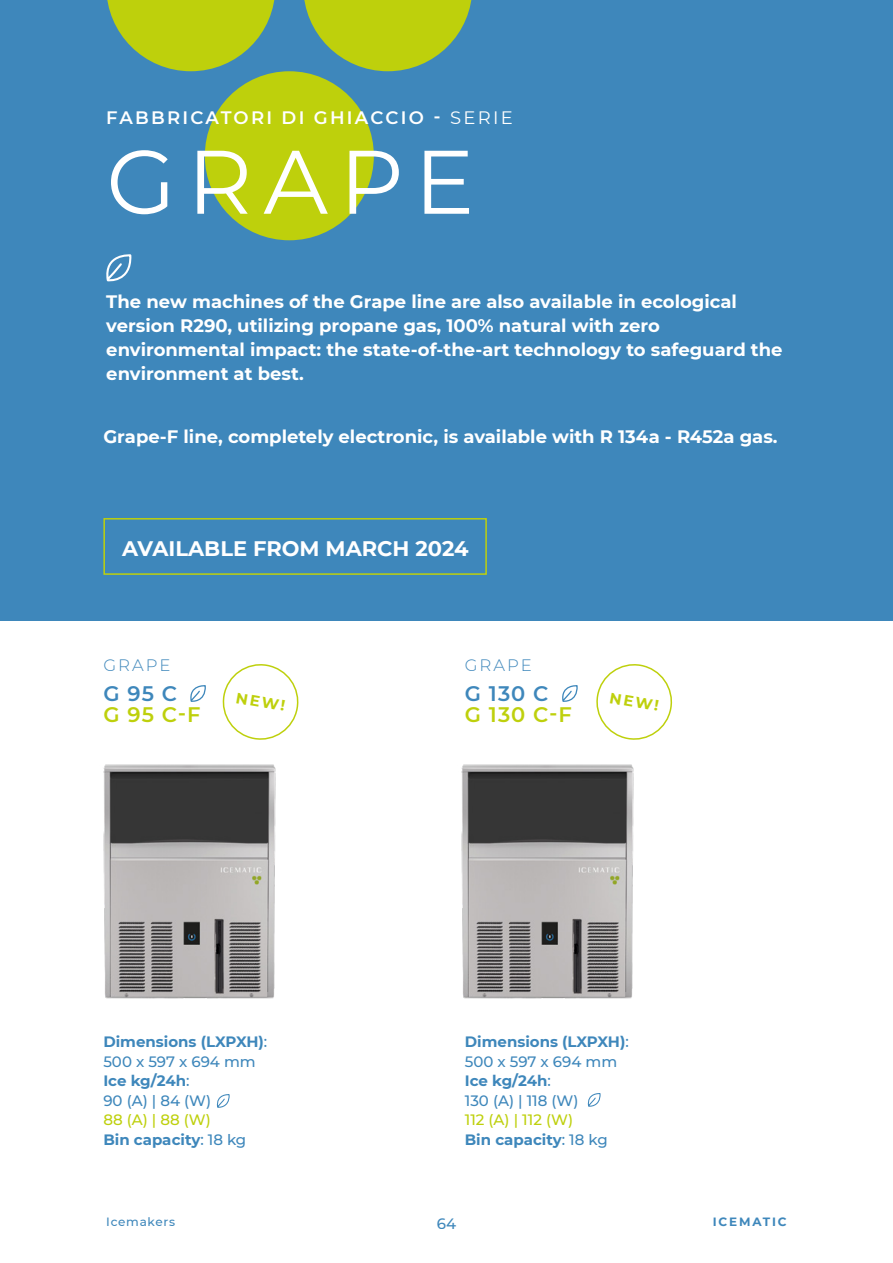
<style>
.page{position:relative;width:893px;height:1263px;background:#fff}
.page>*{position:absolute;margin:0;border:0;box-sizing:border-box;transform-origin:0 0}
.t1{font:90px "Montserrat";letter-spacing:.125em;color:#fff}
.t2{font:700 21px "Montserrat";color:#fff}
.t3{font:600 21px "Montserrat";color:#bed00c}
.t4{font:600 21px "Montserrat";color:#3e87bb}
.t5{font:700 18px/24px "Montserrat";color:#fff}
.t6{font:600 18px "Montserrat";letter-spacing:.125em;color:#fff}
.t7{font:300 16.5px "Montserrat";letter-spacing:.125em;color:#3e87bb}
.t8{font:500 15px/19.5px "Montserrat";color:#bed00c}
.t9{font:500 15px/19.5px "Montserrat";color:#3e87bb}
.t10{font:700 15px/19.5px "Montserrat";color:#3e87bb}
.t11{font:700 15px "Montserrat";color:#bed00c}
.t12{font:500 12px "Montserrat";letter-spacing:.06em;color:#3e87bb}
.t13{font:700 12px "Montserrat";letter-spacing:.15em;color:#3e87bb}
.s1{font-weight:400}
.s2{font-weight:500}
.s3{font-weight:700;color:#3e87bb}
.s4{color:#3e87bb}
.s5{font-weight:700}
</style>
<div class="page">
<div style="left:0;top:0;width:893px;height:621px;background:#3e87bb"></div>
<div style="left:205px;top:71px;width:169px;height:169px;background:#bed00c;border-radius:50%"></div>
<svg style="left:107px;top:0;width:168px;height:71px"></svg>
<svg style="left:304px;top:0;width:168px;height:71px"></svg>
<img style="left:103px;top:764px;width:173px;height:235px">
<img style="left:461px;top:764px;width:173px;height:235px">
<svg style="left:190px;top:685px;width:16px;height:17px"></svg>
<svg style="left:562px;top:685px;width:16px;height:17px"></svg>
<svg style="left:216px;top:1094px;width:14px;height:14px"></svg>
<svg style="left:587px;top:1093px;width:14px;height:14px"></svg>
<svg style="left:106px;top:254px;width:26px;height:28px"></svg>
<div style="left:103px;top:518px;width:384px;height:57px;border:2px solid #bed00c"></div>
<svg style="left:222px;top:664px;width:77px;height:76px"></svg>
<svg style="left:596px;top:664px;width:77px;height:76px"></svg>
<p class="t6" style="left:106px;top:105px;width:408px">FABBRICATORI DI GHIACCIO - <span class="s1">SERIE</span></p>
<h1 class="t1" style="left:106px;top:120px;width:370px">GRAPE</h1>
<p class="t5" style="left:106px;top:288px;width:678px">The new machines of the Grape line are also available in ecological version R290, utilizing propane gas, 100% natural with zero environmental impact: the state-of-the-art technology to safeguard the environment at best.</p>
<p class="t5" style="left:103px;top:423px;width:676px">Grape-F line, completely electronic, is available with R 134a - R452a gas.</p>
<p class="t2" style="left:122px;top:533px;width:348px">AVAILABLE FROM MARCH 2024</p>
<p class="t7" style="left:103px;top:654px;width:69px">GRAPE</p>
<p class="t4" style="left:103px;top:679px;width:75px">G 95 C</p>
<p class="t3" style="left:103px;top:700px;width:99px">G 95 C-F</p>
<p class="t7" style="left:465px;top:654px;width:69px">GRAPE</p>
<p class="t4" style="left:465px;top:679px;width:85px">G 130 C</p>
<p class="t3" style="left:465px;top:700px;width:109px">G 130 C-F</p>
<p class="t11" style="left:238px;top:687px;width:51px;rotate:10deg">NEW!</p>
<p class="t11" style="left:612px;top:687px;width:51px;rotate:10deg">NEW!</p>
<p class="t10" style="left:103px;top:1031px;width:165px">Dimensions (LXPXH)<span class="s2">:<br>500 x 597 x 694 mm<br></span>Ice kg/24h<span class="s2">:<br>90 (A) | 84 (W)</span></p>
<p class="t8" style="left:103px;top:1109px;width:144px">88 (A) | 88 (W)<br><span class="s3">Bin capacity</span><span class="s4">: 18 kg</span></p>
<p class="t9" style="left:465px;top:1031px;width:165px"><span class="s5">Dimensions (LXPXH)</span>:<br>500 x 597 x 694 mm<br><span class="s5">Ice kg/24h</span>:<br>130 (A) | 118 (W)</p>
<p class="t8" style="left:465px;top:1109px;width:144px">112 (A) | 112 (W)<br><span class="s3">Bin capacity</span><span class="s4">: 18 kg</span></p>
<p class="t12" style="left:106px;top:1213px;width:70px">Icemakers</p>
<p class="t9" style="left:437px;top:1213px;width:21px">64</p>
<p class="t13" style="left:713px;top:1213px;width:75px">ICEMATIC</p>
</div>
